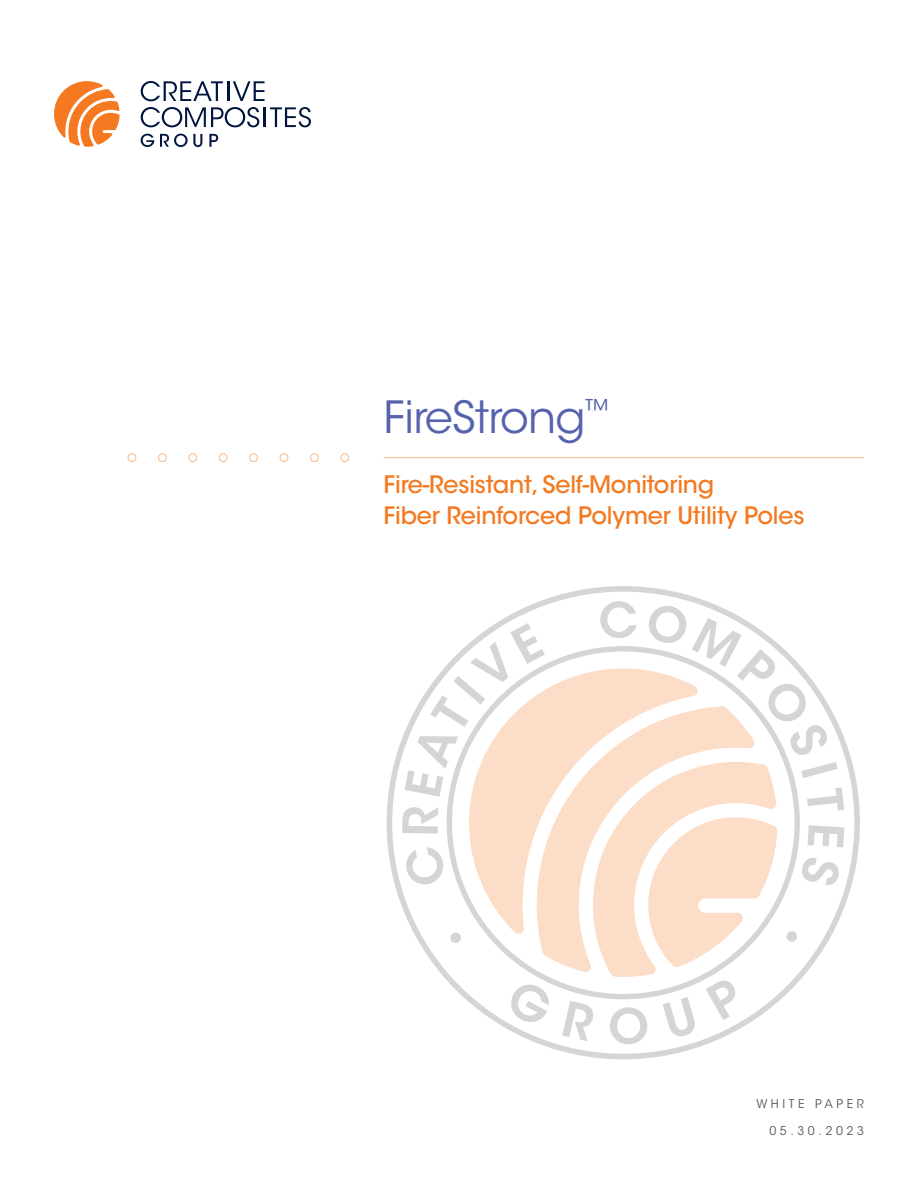
<style>
.page{position:relative;width:918px;height:1188px;background:#fff}
.page>*{position:absolute;margin:0;border:0;box-sizing:border-box;transform-origin:0 0}
.Cover__Brochure_Title{font:44.1px "ITC Avant Garde Std";letter-spacing:-.015em;color:#5662ac}
.Cover__Subhead{font:500 23.85px/31.2px "ITC Avant Garde Std";letter-spacing:-.01em;color:#f47921}
.t1{font:12px "ITC Avant Garde Std";letter-spacing:.3em;color:#5c5c5c}
</style>
<div class="page">
<svg style="left:141px;top:134px;width:13px;height:13px"></svg>
<svg style="left:160px;top:134px;width:42px;height:13px"></svg>
<svg style="left:209px;top:134px;width:9px;height:13px"></svg>
<svg style="left:141px;top:107px;width:118px;height:20px"></svg>
<hr style="left:264px;top:107px;width:2px;height:20px;background:#00143f">
<svg style="left:270px;top:107px;width:41px;height:20px"></svg>
<svg style="left:141px;top:81px;width:82px;height:20px"></svg>
<hr style="left:227px;top:81px;width:2px;height:20px;background:#00143f">
<svg style="left:233px;top:81px;width:32px;height:20px"></svg>
<svg style="left:54px;top:81px;width:66px;height:66px"></svg>
<svg style="left:387px;top:586px;width:473px;height:473px"></svg>
<svg style="left:450px;top:932px;width:12px;height:12px"></svg>
<svg style="left:404px;top:847px;width:41px;height:39px"></svg>
<svg style="left:402px;top:807px;width:36px;height:27px"></svg>
<svg style="left:800px;top:856px;width:40px;height:30px"></svg>
<svg style="left:786px;top:931px;width:12px;height:11px"></svg>
<svg style="left:509px;top:982px;width:41px;height:41px"></svg>
<svg style="left:801px;top:762px;width:37px;height:16px"></svg>
<svg style="left:807px;top:787px;width:37px;height:24px"></svg>
<svg style="left:807px;top:825px;width:37px;height:22px"></svg>
<svg style="left:600px;top:601px;width:37px;height:37px"></svg>
<svg style="left:647px;top:604px;width:181px;height:152px"></svg>
<svg style="left:405px;top:736px;width:53px;height:61px"></svg>
<svg style="left:430px;top:623px;width:115px;height:104px"></svg>
<svg style="left:537px;top:706px;width:219px;height:267px;fill:#fcddc7"></svg>
<svg style="left:562px;top:762px;width:215px;height:283px"></svg>
<svg style="left:469px;top:668px;width:230px;height:268px;fill:#fcddc7"></svg>
<div style="left:158px;top:453px;width:9px;height:9px;border:1px solid #fab783;border-radius:50%"></div>
<div style="left:128px;top:453px;width:8px;height:9px;border:1px solid #fab783;border-radius:50%"></div>
<div style="left:188px;top:453px;width:9px;height:9px;border:1px solid #fab783;border-radius:50%"></div>
<div style="left:219px;top:453px;width:9px;height:9px;border:1px solid #fab783;border-radius:50%"></div>
<div style="left:249px;top:453px;width:9px;height:9px;border:1px solid #fab783;border-radius:50%"></div>
<div style="left:280px;top:453px;width:8px;height:9px;border:1px solid #fab783;border-radius:50%"></div>
<div style="left:310px;top:453px;width:9px;height:9px;border:1px solid #fab783;border-radius:50%"></div>
<div style="left:340px;top:453px;width:9px;height:9px;border:1px solid #fab783;border-radius:50%"></div>
<hr style="left:384px;top:457px;width:480px;height:1px;background:#fab783">
<p class="Cover__Brochure_Title" style="left:384px;top:390px;width:228px">FireStrong<sup>™</sup></p>
<p class="Cover__Subhead" style="left:384px;top:469px;width:422px">Fire-Resistant, Self-Monitoring<br>Fiber Reinforced Polymer Utility Poles</p>
<p class="t1" style="left:756px;top:1096px;width:109px">WHITE PAPER</p>
<p class="t1" style="left:769px;top:1123px;width:96px">05.30.2023</p>
</div>
